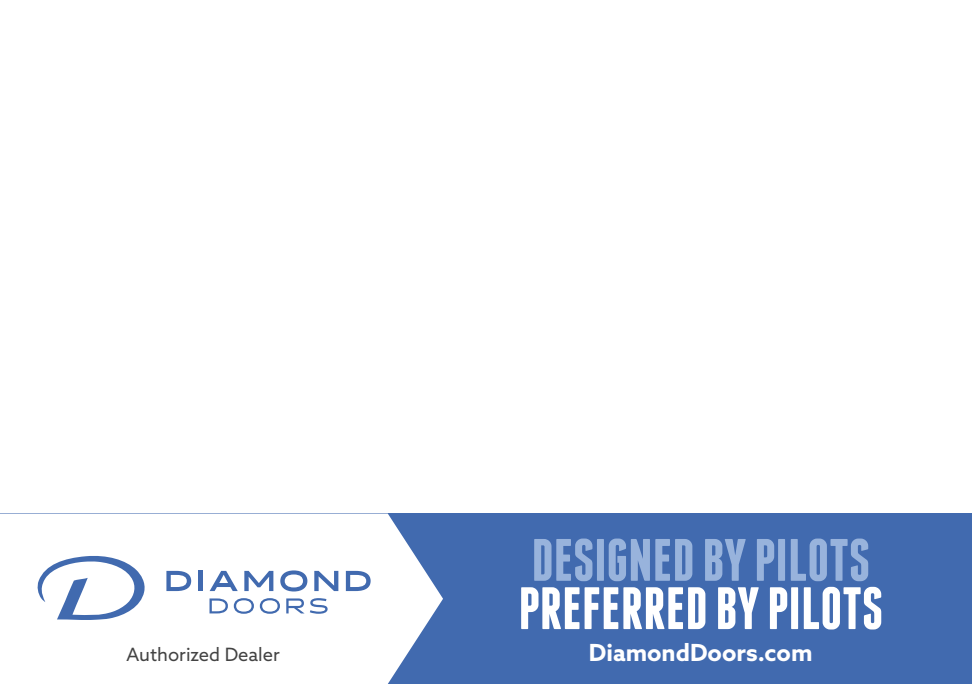
<style>
.page{position:relative;width:972px;height:684px;background:#fff}
.page>*{position:absolute;margin:0;border:0;box-sizing:border-box;transform-origin:0 0}
.t1{font:700 59.6px "Franchise";color:#fff}
.t2{font:700 59.6px "Franchise";color:#98b3dc}
.t3{font:700 23.6px "Azo Sans";color:#fff}
.t4{font:18.4px "Azo Sans";color:#434343}
</style>
<div class="page">
<div style="left:0;top:514px;width:972px;height:170px;background:#416aaf"></div>
<svg style="left:0;top:514px;width:443px;height:170px;background:#f0f3f9"></svg>
<svg style="left:210px;top:598px;width:18px;height:15px"></svg>
<svg style="left:234px;top:598px;width:20px;height:16px"></svg>
<svg style="left:260px;top:598px;width:20px;height:16px"></svg>
<svg style="left:286px;top:598px;width:42px;height:16px"></svg>
<svg style="left:166px;top:571px;width:25px;height:20px"></svg>
<hr style="left:199px;top:571px;width:4px;height:20px;background:#416aaf">
<svg style="left:210px;top:571px;width:28px;height:20px"></svg>
<svg style="left:244px;top:571px;width:29px;height:20px"></svg>
<svg style="left:280px;top:570px;width:27px;height:22px"></svg>
<svg style="left:314px;top:571px;width:24px;height:20px"></svg>
<svg style="left:346px;top:571px;width:25px;height:20px"></svg>
<svg style="left:36px;top:554px;width:110px;height:67px"></svg>
<p class="t2" style="left:532px;top:532px;width:340px">DESIGNED BY PILOTS</p>
<p class="t1" style="left:518px;top:580px;width:366px">PREFERRED BY PILOTS</p>
<p class="t4" style="left:127px;top:643px;width:155px">Authorized Dealer</p>
<p class="t3" style="left:589px;top:637px;width:225px">DiamondDoors.com</p>
</div>
